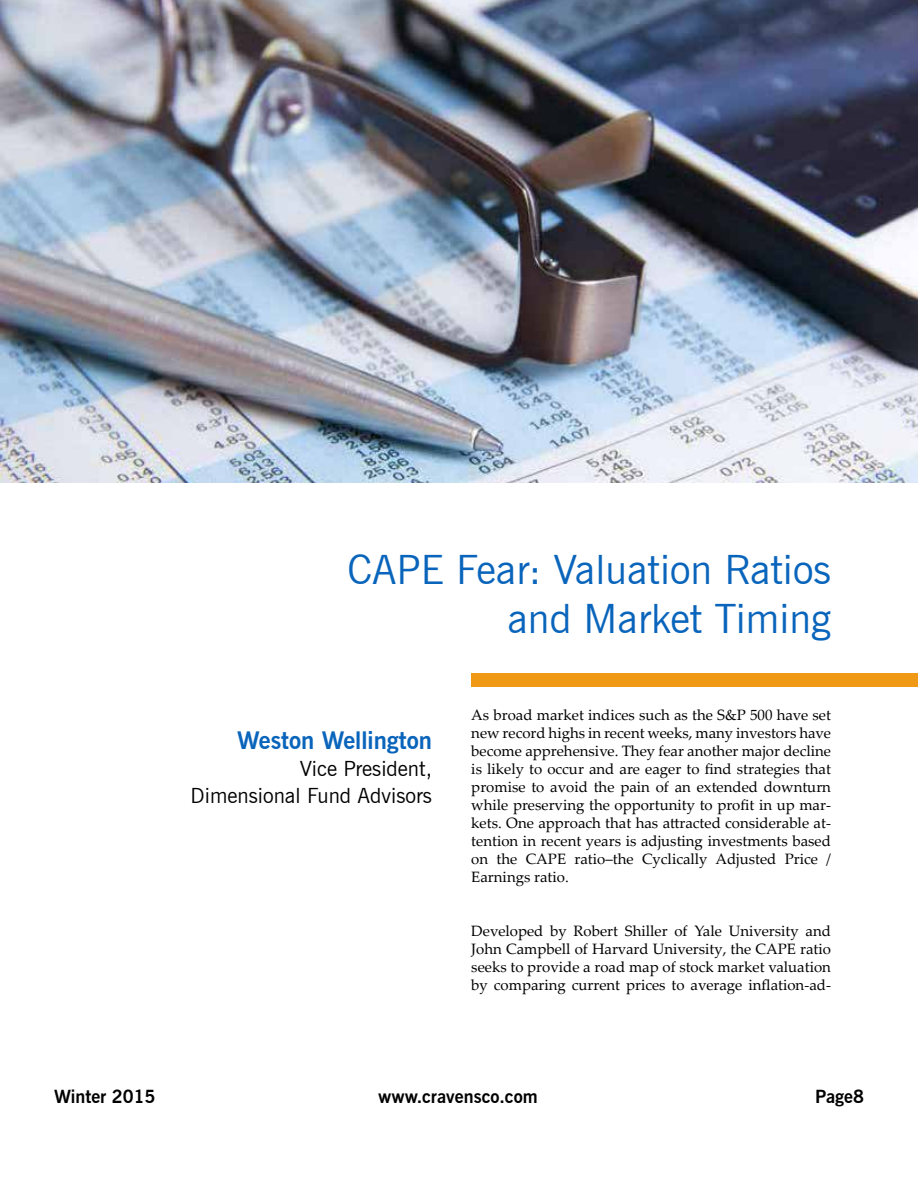
<style>
.page{position:relative;width:918px;height:1188px;background:#fff}
.page>*{position:absolute;margin:0;border:0;box-sizing:border-box;transform-origin:0 0}
.t1{font:40.5px/48.6px "News Gothic BT";color:#0964bb;text-align:right}
.t2{font:700 24px "News Gothic BT";color:#0964bb}
.t3{font:21px/27px "News Gothic BT";color:#000;text-align:right}
.t4{font:700 18px "News Gothic BT";color:#000}
.t5{font:15px/18px "Palatino Linotype";color:#000;text-align:justify}
</style>
<div class="page">
<div style="left:471px;top:674px;width:447px;height:13px;background:#f09914"></div>
<img style="left:0;top:0;width:918px;height:483px">
<h1 class="t1" style="left:348px;top:545px;width:485px">CAPE Fear: Valuation Ratios and Market Timing</h1>
<h2 class="t2" style="left:237px;top:726px;width:196px">Weston Wellington</h2>
<h3 class="t3" style="left:191px;top:755px;width:243px">Vice President,<br>Dimensional Fund Advisors</h3>
<p class="t5" style="left:471px;top:705px;width:361px">As broad market indices such as the S&amp;P 500 have set new record highs in recent weeks, many investors have become apprehensive. They fear another major decline is likely to occur and are eager to find strategies that promise to avoid the pain of an extended downturn while preserving the opportunity to profit in up mar&shy;kets. One approach that has attracted considerable at&shy;tention in recent years is adjusting investments based on the CAPE ratio–the Cyclically Adjusted Price / Earnings ratio.</p>
<p class="t5" style="left:471px;top:921px;width:361px">Developed by Robert Shiller of Yale University and John Campbell of Harvard University, the CAPE ratio seeks to provide a road map of stock market valuation by comparing current prices to average inflation-ad-</p>
<p class="t4" style="left:54px;top:1085px;width:103px">Winter 2015</p>
<p class="t4" style="left:378px;top:1085px;width:161px">www.cravensco.com</p>
<p class="t4" style="left:815px;top:1085px;width:50px">Page8</p>
</div>
